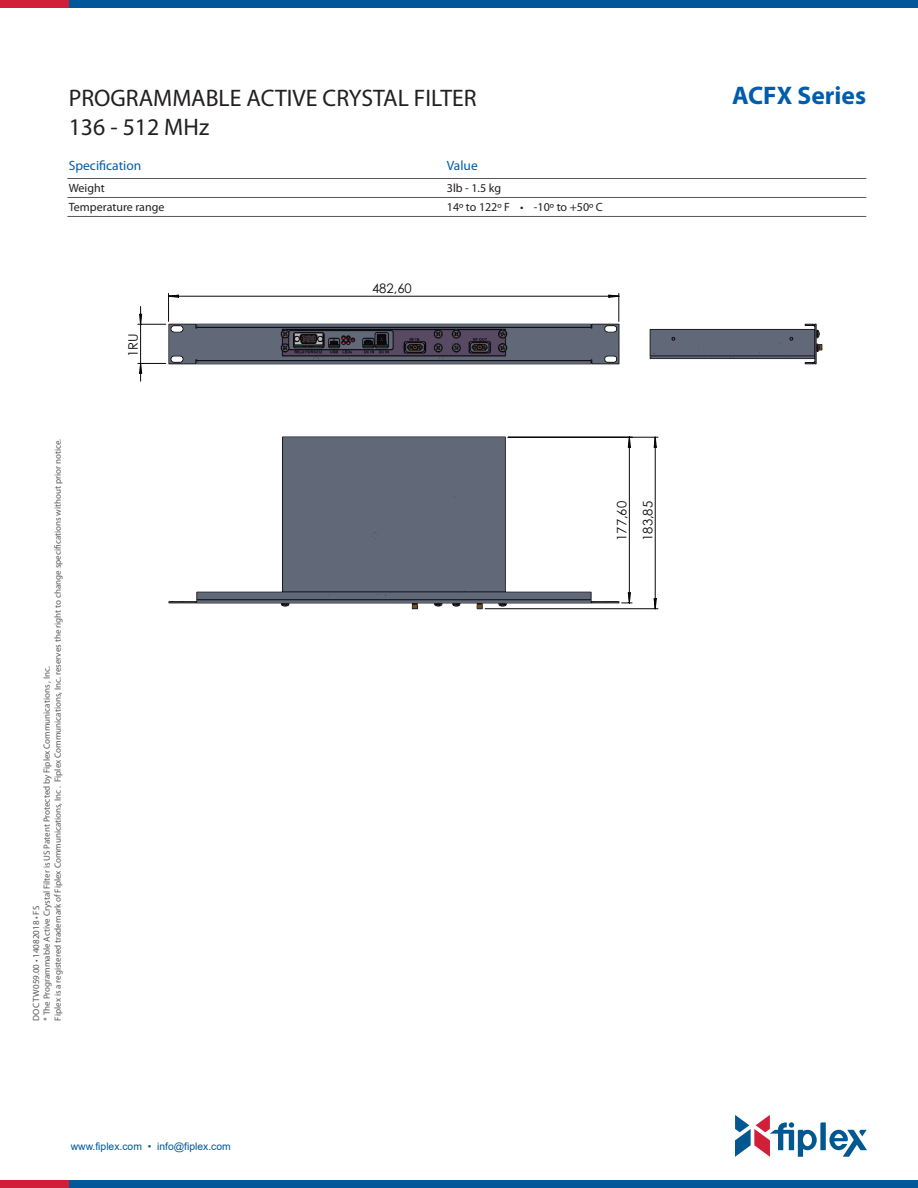
<style>
.page{position:relative;width:918px;height:1188px;background:#fff}
.page>*{position:absolute;margin:0;border:0;box-sizing:border-box;transform-origin:0 0}
.t1{font:700 25.5px "Myriad Pro";color:#015dab}
.t2{font:24px "Myriad Pro";color:#231f20}
.t3{font:13.5px "Myriad Pro";color:#015dab}
.t4{font:13.05px/26px "Century Gothic";color:#0c090d}
.t5{font:12px "Myriad Pro";color:#231f20}
.t6{font:10.35px "Arial";color:#01579a}
.t7{font:9px/10.8px "Myriad Pro";color:#57585a}
</style>
<div class="page">
<svg style="left:735px;top:1115px;width:132px;height:42px"></svg>
<div style="left:0;top:1180px;width:69px;height:8px;background:#d11e39"></div>
<div style="left:69px;top:1180px;width:849px;height:8px;background:#01579a"></div>
<div style="left:0;top:0;width:69px;height:8px;background:#d11e39"></div>
<div style="left:69px;top:0;width:849px;height:8px;background:#01579a"></div>
<hr style="left:68px;top:178px;width:798px;height:1px;background:#57585a">
<hr style="left:68px;top:197px;width:798px;height:1px;background:#57585a">
<hr style="left:68px;top:216px;width:798px;height:1px;background:#57585a">
<img style="left:659px;top:323px;width:164px;height:42px">
<svg style="left:137px;top:306px;width:522px;height:304px"></svg>
<svg style="left:168px;top:293px;width:452px;height:29px"></svg>
<h2 class="t2" style="left:69px;top:85px;width:409px">PROGRAMMABLE ACTIVE CRYSTAL FILTER</h2>
<h1 class="t1" style="left:732px;top:81px;width:136px">ACFX Series</h1>
<h2 class="t2" style="left:69px;top:114px;width:142px">136 - 512 MHz</h2>
<h3 class="t3" style="left:69px;top:158px;width:74px">Specification</h3>
<h3 class="t3" style="left:447px;top:158px;width:32px">Value</h3>
<h3 class="t5" style="left:69px;top:181px;width:37px">Weight</h3>
<h3 class="t5" style="left:447px;top:181px;width:56px">3lb - 1.5 kg</h3>
<h3 class="t5" style="left:69px;top:200px;width:97px">Temperature range</h3>
<h3 class="t5" style="left:447px;top:200px;width:158px">14º to 122º F • -10º to +50º C</h3>
<p class="t7" style="left:31px;top:1021px;width:583px;rotate:-90deg">DOC TW059.00 • 14082018 • FS<br>* The Programmable Active Crystal Filter is US Patent Protected by Fiplex Communications , Inc.<br>Fiplex is a registered trademark of Fiplex Communications, Inc . Fiplex Communications, Inc. reserves the right to change specifications without prior notice.</p>
<h3 class="t4" style="left:120px;top:357px;width:25px;rotate:-90deg">1RU</h3>
<p class="t6" style="left:71px;top:1140px;width:162px">www.fiplex.com • info@fiplex.com</p>
<h3 class="t4" style="left:372px;top:275px;width:41px">482,60</h3>
<h3 class="t4" style="left:609px;top:541px;width:41px;rotate:-90deg">177,60<br>183,85</h3>
</div>
